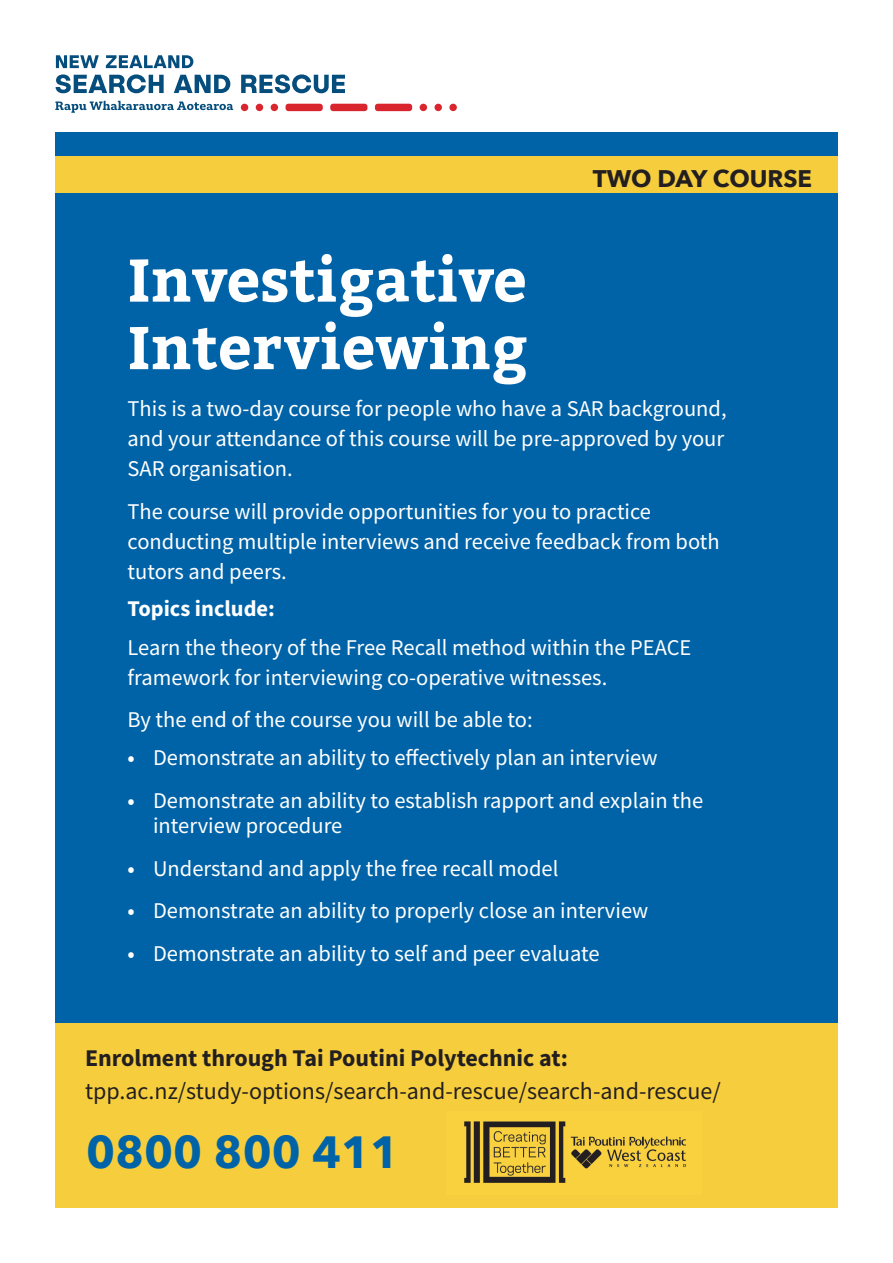
<style>
.page{position:relative;width:893px;height:1263px;background:#fff}
.page>*{position:absolute;margin:0;border:0;box-sizing:border-box;transform-origin:0 0}
.t1{font:700 60px/67.5px "Bitter";color:#fff}
.t2{font:700 45px "Avenir Next";color:#0163a7}
.t3{font:24px "Source Sans Pro";color:#231f20}
.t4{font:700 24px "Source Sans Pro";color:#231f20}
.t5{font:700 24px "Avenir Next";color:#231f20}
.body_text_15pt{font:22.5px/30px "Source Sans Pro";color:#fff}
.bullet_new{font:22.5px/25.5px "Source Sans Pro";color:#fff}
.bullet_new-2{font:700 22.5px "Source Sans Pro";color:#fff}
.s1{font-weight:600}
</style>
<div class="page">
<div style="left:55px;top:132px;width:783px;height:1076px;background:#0163a7"></div>
<div style="left:55px;top:156px;width:783px;height:37px;background:#f6ce3d"></div>
<div style="left:55px;top:1023px;width:783px;height:185px;background:#f6ce3d"></div>
<img style="left:464px;top:1121px;width:222px;height:62px">
<div style="left:286px;top:104px;width:37px;height:7px;background:#d9262e;border-radius:3px"></div>
<div style="left:330px;top:104px;width:37px;height:7px;background:#d9262e;border-radius:3px"></div>
<div style="left:375px;top:104px;width:37px;height:7px;background:#d9262e;border-radius:3px"></div>
<div style="left:256px;top:104px;width:7px;height:7px;background:#d9262e;border-radius:50%"></div>
<div style="left:241px;top:104px;width:7px;height:7px;background:#d9262e;border-radius:50%"></div>
<div style="left:271px;top:104px;width:7px;height:7px;background:#d9262e;border-radius:50%"></div>
<div style="left:434px;top:104px;width:8px;height:7px;background:#d9262e;border-radius:50%"></div>
<div style="left:420px;top:104px;width:7px;height:7px;background:#d9262e;border-radius:50%"></div>
<div style="left:449px;top:104px;width:8px;height:7px;background:#d9262e;border-radius:50%"></div>
<svg style="left:56px;top:74px;width:289px;height:19px"></svg>
<svg style="left:56px;top:55px;width:137px;height:13px"></svg>
<svg style="left:55px;top:101px;width:178px;height:12px"></svg>
<p class="t5" style="left:593px;top:158px;width:221px">TWO DAY COURSE</p>
<p class="t1" style="left:128px;top:245px;width:402px">Investigative<br>Interviewing</p>
<p class="body_text_15pt" style="left:128px;top:394px;width:601px;text-align:justify">This is a two-day course for people who have a SAR background, and your attendance of this course will be pre-approved by your SAR organisation.</p>
<p class="body_text_15pt" style="left:128px;top:496px;width:594px">The course will provide opportunities for you to practice conducting multiple interviews and receive feedback from both tutors and peers.</p>
<p class="bullet_new-2" style="left:128px;top:594px;width:149px">Topics include:</p>
<p class="body_text_15pt" style="left:128px;top:632px;width:565px">Learn the theory of the Free Recall method within the PEACE framework for interviewing co-operative witnesses.</p>
<p class="body_text_15pt" style="left:128px;top:705px;width:407px">By the end of the course you will be able to:</p>
<p class="bullet_new" style="left:128px;top:745px;width:532px"><span class="s1">•</span> Demonstrate an ability to effectively plan an interview</p>
<p class="bullet_new" style="left:153px;top:787px;width:552px;text-indent:-26px"><span class="s1">•</span> Demonstrate an ability to establish rapport and explain the interview procedure</p>
<p class="bullet_new" style="left:128px;top:855px;width:432px"><span class="s1">•</span> Understand and apply the free recall model</p>
<p class="bullet_new" style="left:128px;top:898px;width:522px"><span class="s1">•</span> Demonstrate an ability to properly close an interview</p>
<p class="bullet_new" style="left:128px;top:940px;width:474px"><span class="s1">•</span> Demonstrate an ability to self and peer evaluate</p>
<p class="t4" style="left:85px;top:1042px;width:484px">Enrolment through Tai Poutini Polytechnic at:</p>
<p class="t3" style="left:85px;top:1075px;width:637px">tpp.ac.nz/study-options/search-and-rescue/search-and-rescue/</p>
<p class="t2" style="left:86px;top:1113px;width:315px">0800 800 411</p>
</div>
